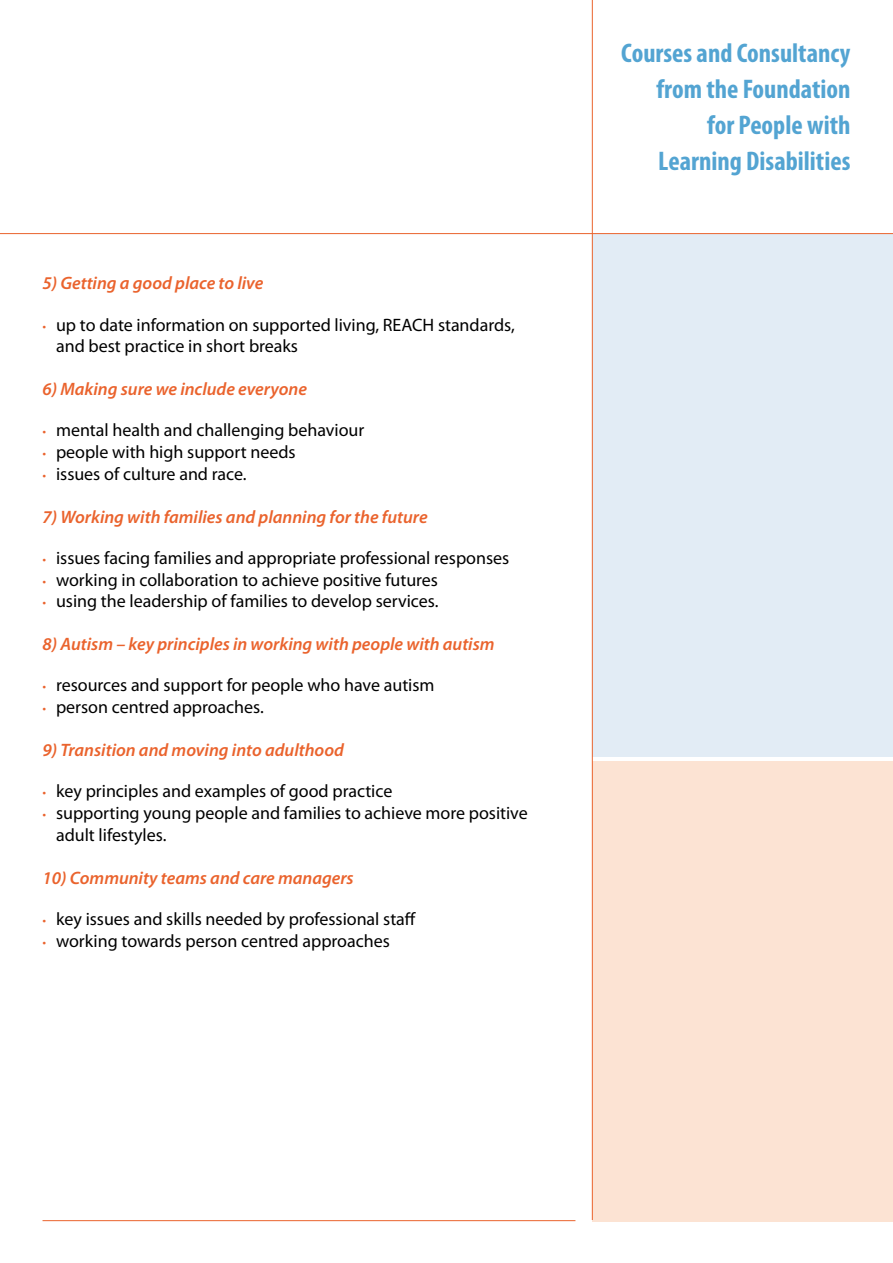
<style>
.page{position:relative;width:893px;height:1263px;background:#fff}
.page>*{position:absolute;margin:0;border:0;box-sizing:border-box;transform-origin:0 0}
.t1{font:700 condensed 27px/36px "Myriad Pro";color:#53a4d2;text-align:right}
.t2{font:18px/21.6px "Myriad Pro";color:#000}
.t3{font:italic 600 18px "Myriad Pro";color:#ea632d}
.s1{font-weight:300;font-size:15px;color:#ea632d}
</style>
<div class="page">
<hr style="left:0;top:761px;width:1px;height:459px;background:#fce3d3">
<hr style="left:0;top:234px;width:1px;height:522px;background:#e2ecf5">
<div style="left:592px;top:761px;width:301px;height:460px;background:#fce3d3"></div>
<div style="left:592px;top:234px;width:301px;height:522px;background:#e2ecf5"></div>
<hr style="left:0;top:233px;width:893px;height:1px;background:#ea632d">
<hr style="left:43px;top:1220px;width:532px;height:1px;background:#ea632d">
<hr style="left:592px;top:0;width:1px;height:1220px;background:#ea632d">
<p class="t3" style="left:43px;top:272px;width:222px">5) Getting a good place to live</p>
<p class="t2" style="left:56px;top:313px;width:460px;text-indent:-14px"><span class="s1">•</span> up to date information on supported living, REACH standards, and best practice in short breaks</p>
<p class="t3" style="left:43px;top:378px;width:266px">6) Making sure we include everyone</p>
<p class="t2" style="left:43px;top:419px;width:323px"><span class="s1">•</span> mental health and challenging behaviour</p>
<p class="t2" style="left:43px;top:441px;width:255px"><span class="s1">•</span> people with high support needs</p>
<p class="t2" style="left:43px;top:462px;width:206px"><span class="s1">•</span> issues of culture and race.</p>
<p class="t3" style="left:43px;top:505px;width:387px">7) Working with families and planning for the future</p>
<p class="t2" style="left:43px;top:547px;width:468px"><span class="s1">•</span> issues facing families and appropriate professional responses</p>
<p class="t2" style="left:43px;top:568px;width:397px"><span class="s1">•</span> working in collaboration to achieve positive futures</p>
<p class="t2" style="left:43px;top:590px;width:397px"><span class="s1">•</span> using the leadership of families to develop services.</p>
<p class="t3" style="left:43px;top:633px;width:454px">8) Autism – key principles in working with people with autism</p>
<p class="t2" style="left:43px;top:674px;width:394px"><span class="s1">•</span> resources and support for people who have autism</p>
<p class="t2" style="left:43px;top:696px;width:223px"><span class="s1">•</span> person centred approaches.</p>
<p class="t3" style="left:43px;top:739px;width:303px">9) Transition and moving into adulthood</p>
<p class="t2" style="left:43px;top:780px;width:351px"><span class="s1">•</span> key principles and examples of good practice</p>
<p class="t2" style="left:56px;top:802px;width:473px;text-indent:-14px"><span class="s1">•</span> supporting young people and families to achieve more positive adult lifestyles.</p>
<p class="t3" style="left:43px;top:866px;width:313px">10) Community teams and care managers</p>
<p class="t2" style="left:43px;top:908px;width:375px"><span class="s1">•</span> key issues and skills needed by professional staff</p>
<p class="t2" style="left:43px;top:929px;width:349px"><span class="s1">•</span> working towards person centred approaches</p>
<h1 class="t1" style="left:621px;top:35px;width:231px">Courses and Consultancy from the Foundation<br>for People with<br>Learning Disabilities</h1>
</div>
